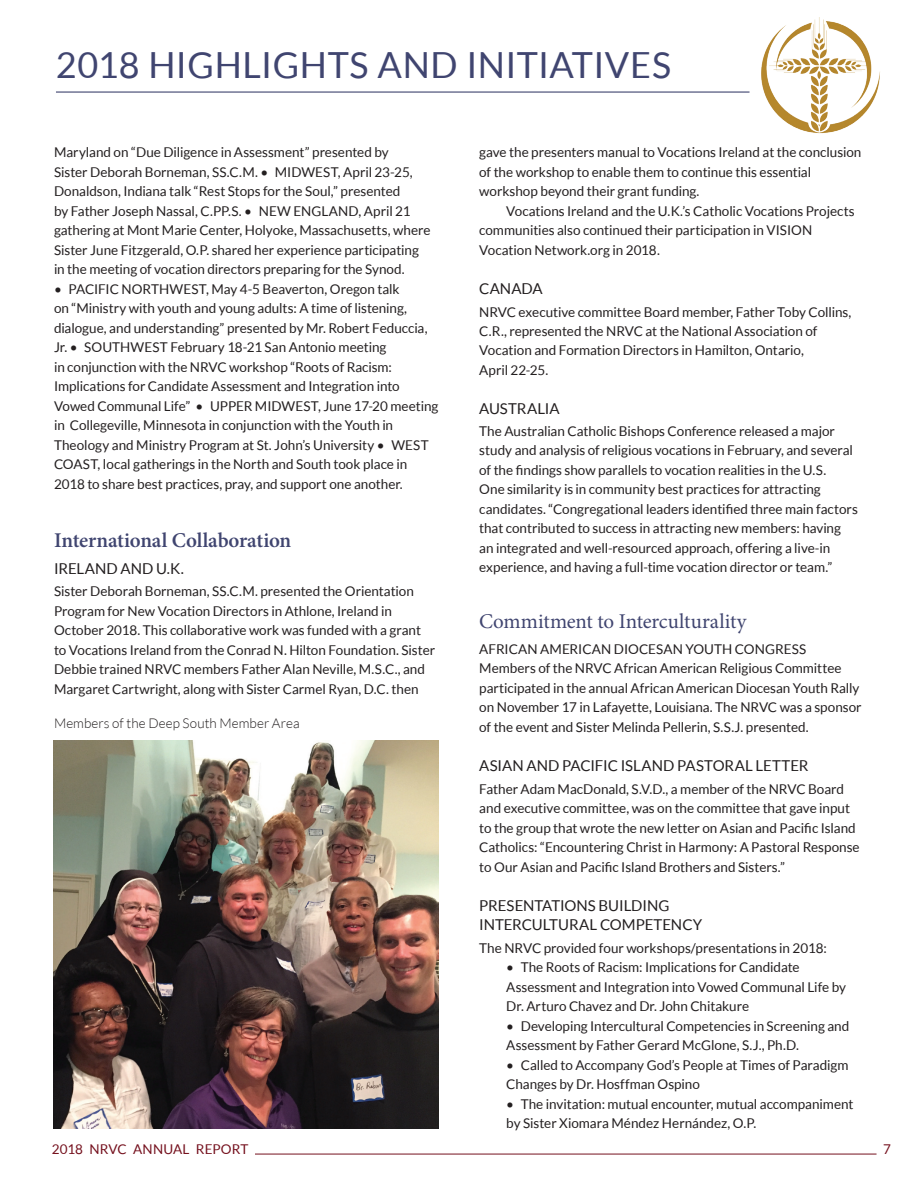
<style>
.page{position:relative;width:918px;height:1188px;background:#fff}
.page>*{position:absolute;margin:0;border:0;box-sizing:border-box;transform-origin:0 0}
.t1{font:36px "Lato";letter-spacing:.01em;color:#404570}
.t2{font:21px "Minion Pro";color:#404570}
.t3{font:600 21px "Minion Pro";letter-spacing:-.01em;color:#404570}
.t4{font:15px/19.5px "Lato";color:#231f20}
.t5{font:13.5px/19.5px "Lato";letter-spacing:-.005em;color:#231f20}
.t6{font:300 13.5px "Lato";color:#231f20}
.t7{font:13.5px "Lato";letter-spacing:.005em;color:#75111e}
.s1{font-style:inherit}
</style>
<div class="page">
<hr style="left:255px;top:1154px;width:622px;height:1px;background:#75111e">
<img style="left:761px;top:17px;width:119px;height:117px">
<img style="left:53px;top:740px;width:386px;height:388px">
<hr style="left:56px;top:91px;width:694px;height:2px;background:#404570">
<h1 class="t1" style="left:56px;top:45px;width:617px">2018 HIGHLIGHTS AND INITIATIVES</h1>
<p class="t5" style="left:54px;top:143px;width:378px">Maryland on “Due Diligence in Assessment” presented by<br>Sister Deborah Borneman, SS.C.M. • MIDWEST<span class="s1">,</span> April 23-25, Donaldson, Indiana talk “Rest Stops for the Soul,” presented<br>by Father Joseph Nassal, C.PP.S. • NEW ENGLAND, April 21 gathering at Mont Marie Center, Holyoke, Massachusetts, where Sister June Fitzgerald, O.P. shared her experience participating in the meeting of vocation directors preparing for the Synod.</p>
<p class="t5" style="left:54px;top:279px;width:386px">• PACIFIC NORTHWEST, May 4-5 Beaverton, Oregon talk<br>on “Ministry with youth and young adults: A time of listening, dialogue, and understanding” presented by Mr. Robert Feduccia, Jr. • SOUTHWEST February 18-21 San Antonio meeting<br>in conjunction with the NRVC workshop “Roots of Racism:<br>Implications for Candidate Assessment and Integration into Vowed Communal Life” • UPPER MIDWEST, June 17-20 meeting in Collegeville, Minnesota in conjunction with the Youth in Theology and Ministry Program at St. John’s University • WEST COAST<span class="s1">,</span> local gatherings in the North and South took place in 2018 to share best practices, pray, and support one another.</p>
<h2 class="t3" style="left:54px;top:526px;width:239px">International Collaboration</h2>
<p class="t4" style="left:54px;top:558px;width:131px">IRELAND AND U.K.</p>
<p class="t5" style="left:54px;top:582px;width:383px">Sister Deborah Borneman, SS.C.M. presented the Orientation Program for New Vocation Directors in Athlone, Ireland in October 2018. This collaborative work was funded with a grant to Vocations Ireland from the Conrad N. Hilton Foundation. Sister Debbie trained NRVC members Father Alan Neville, M.S.C., and Margaret Cartwright, along with Sister Carmel Ryan, D.C. then</p>
<p class="t6" style="left:54px;top:716px;width:247px">Members of the Deep South Member Area</p>
<p class="t5" style="left:479px;top:143px;width:384px">gave the presenters manual to Vocations Ireland at the conclusion of the workshop to enable them to continue this essential workshop beyond their grant funding.</p>
<p class="t5" style="left:479px;top:201px;width:377px;text-indent:27px">Vocations Ireland and the U.K.’s Catholic Vocations Projects communities also continued their participation in VISION<br>Vocation Network.org in 2018.</p>
<p class="t4" style="left:479px;top:278px;width:65px">CANADA</p>
<p class="t5" style="left:479px;top:302px;width:374px">NRVC executive committee Board member, Father Toby Collins, C.R., represented the NRVC at the National Association of Vocation and Formation Directors in Hamilton, Ontario,<br>April 22-25.</p>
<p class="t4" style="left:479px;top:399px;width:82px">AUSTRALIA</p>
<p class="t5" style="left:479px;top:421px;width:380px">The Australian Catholic Bishops Conference released a major study and analysis of religious vocations in February, and several of the findings show parallels to vocation realities in the U.S.<br>One similarity is in community best practices for attracting candidates. “Congregational leaders identified three main factors that contributed to success in attracting new members: having an integrated and well-resourced approach, offering a live-in experience, and having a full-time vocation director or team.”</p>
<h2 class="t2" style="left:479px;top:607px;width:269px">Commitment to Interculturality</h2>
<p class="t5" style="left:479px;top:639px;width:384px">AFRICAN AMERICAN DIOCESAN YOUTH CONGRESS Members of the NRVC African American Religious Committee participated in the annual African American Diocesan Youth Rally on November 17 in Lafayette, Louisiana. The NRVC was a sponsor of the event and Sister Melinda Pellerin, S.S.J. presented.</p>
<p class="t4" style="left:479px;top:756px;width:331px">ASIAN AND PACIFIC ISLAND PASTORAL LETTER</p>
<p class="t5" style="left:479px;top:779px;width:382px">Father Adam MacDonald, S.V.D., a member of the NRVC Board and executive committee, was on the committee that gave input to the group that wrote the new letter on Asian and Pacific Island Catholics: “Encountering Christ in Harmony: A Pastoral Response to Our Asian and Pacific Island Brothers and Sisters.”</p>
<p class="t4" style="left:479px;top:895px;width:224px">PRESENTATIONS BUILDING<br>INTERCULTURAL COMPETENCY</p>
<p class="t5" style="left:479px;top:938px;width:349px">The NRVC provided four workshops/presentations in 2018:</p>
<p class="t5" style="left:506px;top:958px;width:341px">• The Roots of Racism: Implications for Candidate<br>Assessment and Integration into Vowed Communal Life by<br>Dr. Arturo Chavez and Dr. John Chitakure</p>
<p class="t5" style="left:506px;top:1016px;width:345px">• Developing Intercultural Competencies in Screening and<br>Assessment by Father Gerard McGlone, S.J., Ph.D.</p>
<p class="t5" style="left:506px;top:1055px;width:344px">• Called to Accompany God’s People at Times of Paradigm<br>Changes by Dr. Hosffman Ospino</p>
<p class="t5" style="left:506px;top:1094px;width:349px">• The invitation: mutual encounter, mutual accompaniment by Sister Xiomara Méndez Hernández, O.P.</p>
<p class="t7" style="left:52px;top:1141px;width:198px">2018 NRVC ANNUAL REPORT</p>
<p class="t7" style="left:883px;top:1141px;width:9px">7</p>
</div>
